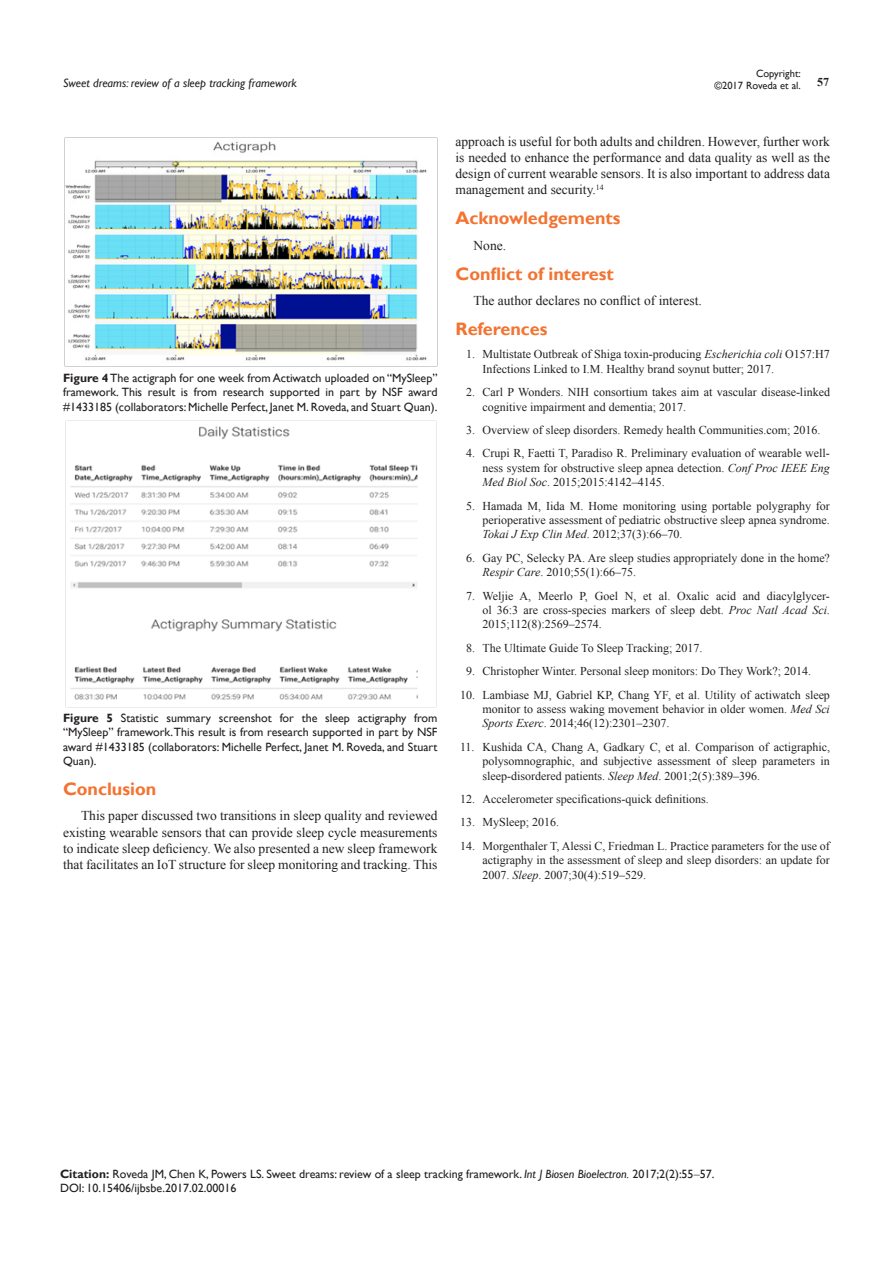
<style>
.page{position:relative;width:893px;height:1263px;background:#fff}
.page>*{position:absolute;margin:0;border:0;box-sizing:border-box;transform-origin:0 0}
.List_Paragraph{font:700 18px "Gill Sans";color:#f37331}
.t1{font:13.5px/16.2px "Times New Roman";color:#231f20;text-align:justify}
.t2{font:12px/14.4px "Times New Roman";color:#231f20;text-align:justify}
.Citation{font:12px/14.4px "Gill Sans";color:#231f20;text-align:justify}
.t3{font:italic 12px "Gill Sans";color:#231f20}
.t4{font:700 12px "Times New Roman";color:#231f20}
.t5{font:10.5px/12.6px "Gill Sans";color:#231f20;text-align:right}
.s1{font-weight:700}
.s2{font-style:italic}
.s3{font-family:"Times New Roman"}
</style>
<div class="page">
<img style="left:64px;top:138px;width:373px;height:229px">
<img style="left:70px;top:426px;width:348px;height:274px">
<p class="t5" style="left:714px;top:67px;width:88px">Copyright:<br>©2017 Roveda et al.</p>
<p class="t3" style="left:63px;top:76px;width:236px">Sweet dreams: review of a sleep tracking framework</p>
<p class="t4" style="left:817px;top:73px;width:13px">57</p>
<p class="Citation" style="left:63px;top:371px;width:376px"><span class="s1">Figure 4</span> The actigraph for one week from Actiwatch uploaded on “MySleep” framework. This result is from research supported in part by NSF award #1433185 (collaborators: Michelle Perfect, Janet M. Roveda, and Stuart Quan).</p>
<p class="Citation" style="left:63px;top:711px;width:376px"><span class="s1">Figure 5</span> Statistic summary screenshot for the sleep actigraphy from “MySleep” framework. This result is from research supported in part by NSF award #1433185 (collaborators: Michelle Perfect, Janet M. Roveda, and Stuart Quan).</p>
<p class="List_Paragraph" style="left:63px;top:778px;width:95px">Conclusion</p>
<p class="t1" style="left:63px;top:808px;width:376px;text-indent:18px">This paper discussed two transitions in sleep quality and reviewed existing wearable sensors that can provide sleep cycle measurements to indicate sleep deficiency. We also presented a new sleep framework that facilitates an IoT structure for sleep monitoring and tracking. This</p>
<p class="t1" style="left:455px;top:133px;width:376px">approach is useful for both adults and children. However, further work is needed to enhance the performance and data quality as well as the design of current wearable sensors. It is also important to address data management and security.<sup>14</sup></p>
<p class="List_Paragraph" style="left:455px;top:208px;width:166px">Acknowledgements</p>
<p class="t1" style="left:473px;top:237px;width:34px">None.</p>
<p class="List_Paragraph" style="left:455px;top:263px;width:160px">Conflict of interest</p>
<p class="t1" style="left:473px;top:292px;width:230px">The author declares no conflict of interest.</p>
<p class="List_Paragraph" style="left:455px;top:318px;width:94px">References</p>
<p class="t2" style="left:482px;top:347px;width:349px;text-indent:-16px">1. Multistate Outbreak of Shiga toxin-producing <span class="s2">Escherichia coli</span> O157:H7<br>Infections Linked to I.M. Healthy brand soynut butter; 2017.</p>
<p class="t2" style="left:482px;top:385px;width:349px;text-indent:-16px">2. Carl P Wonders. NIH consortium takes aim at vascular disease-linked cognitive impairment and dementia; 2017.</p>
<p class="t2" style="left:466px;top:422px;width:356px">3. Overview of sleep disorders. Remedy health Communities.com; 2016.</p>
<p class="t2" style="left:482px;top:446px;width:349px;text-indent:-16px">4. Crupi R, Faetti T, Paradiso R. Preliminary evaluation of wearable well&shy;ness system for obstructive sleep apnea detection. <span class="s2">Conf Proc IEEE Eng Med Biol Soc</span>. 2015;2015:4142–4145.</p>
<p class="t2" style="left:482px;top:498px;width:349px;text-indent:-16px">5. Hamada M, Iida M. Home monitoring using portable polygraphy for perioperative assessment of pediatric obstructive sleep apnea syndrome.<br><span class="s2">Tokai J Exp Clin Med</span>. 2012;37(3):66–70.</p>
<p class="t2" style="left:482px;top:550px;width:349px;text-indent:-16px">6. Gay PC, Selecky PA. Are sleep studies appropriately done in the home?<br><span class="s2">Respir Care</span>. 2010;55(1):66–75.</p>
<p class="t2" style="left:482px;top:588px;width:349px;text-indent:-16px">7. Weljie A, Meerlo P, Goel N, et al. Oxalic acid and diacylglycer&shy;ol 36:3 are cross-species markers of sleep debt. <span class="s2">Proc Natl Acad Sci</span>.<br>2015;112(8):2569–2574.</p>
<p class="t2" style="left:466px;top:640px;width:238px">8. The Ultimate Guide To Sleep Tracking; 2017.</p>
<p class="t2" style="left:466px;top:664px;width:347px">9. Christopher Winter. Personal sleep monitors: Do They Work?; 2014.</p>
<p class="t2" style="left:482px;top:687px;width:349px;text-indent:-22px">10. Lambiase MJ, Gabriel KP, Chang YF, et al. Utility of actiwatch sleep monitor to assess waking movement behavior in older women. <span class="s2">Med Sci Sports Exerc</span>. 2014;46(12):2301–2307.</p>
<p class="t2" style="left:482px;top:739px;width:349px;text-indent:-22px">11. Kushida CA, Chang A, Gadkary C, et al. Comparison of actigraphic, polysomnographic, and subjective assessment of sleep parameters in sleep-disordered patients. <span class="s2">Sleep Med</span>. 2001;2(5):389–396.</p>
<p class="t2" style="left:460px;top:791px;width:250px">12. Accelerometer specifications-quick definitions.</p>
<p class="t2" style="left:460px;top:815px;width:101px">13. MySleep; 2016.</p>
<p class="t2" style="left:482px;top:838px;width:349px;text-indent:-22px">14. Morgenthaler T, Alessi C, Friedman L. Practice parameters for the use of actigraphy in the assessment of sleep and sleep disorders: an update for 2007. <span class="s2">Sleep</span>. 2007;30(4):519–529.</p>
<p class="Citation" style="left:60px;top:1167px;width:656px"><span class="s1">Citation:</span> Roveda JM, Chen K, Powers LS. Sweet dreams: review of a sleep tracking framework. <span class="s2">Int J Biosen Bioelectron.</span> 2017;2(2):55<span class="s3">‒</span>57.</p>
<p class="Citation" style="left:60px;top:1181px;width:178px">DOI: 10.15406/ijbsbe.2017.02.00016</p>
</div>
